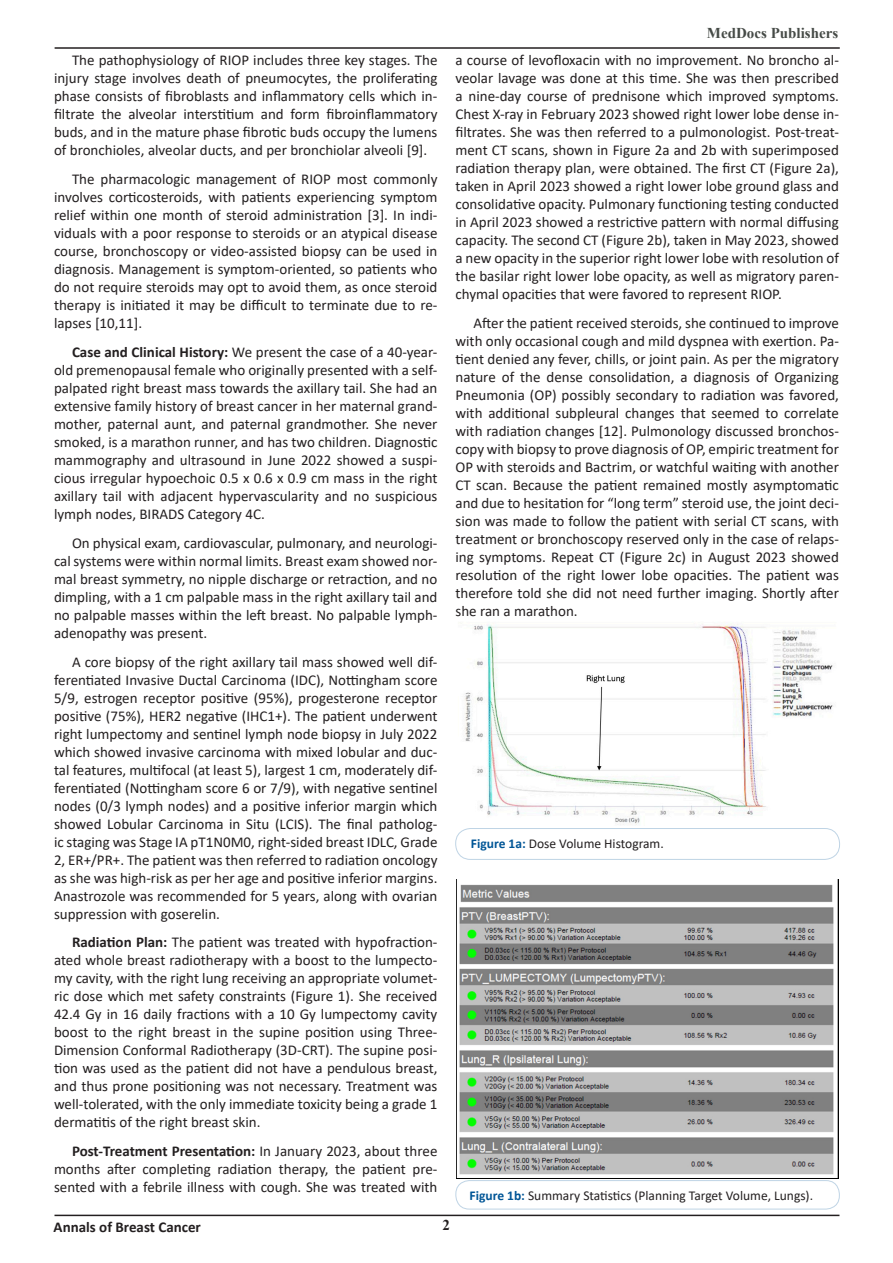
<style>
.page{position:relative;width:893px;height:1263px;background:#fff}
.page>*{position:absolute;margin:0;border:0;box-sizing:border-box;transform-origin:0 0}
.t1{font:15px/18px "Calibri";color:#231f20;text-align:justify}
.t2{font:700 15px "Calibri";color:#231f20}
.t3{font:700 15px "Times New Roman";color:#464b47}
.t4{font:700 15px "Times New Roman";color:#231f20}
.t5{font:13.5px "Calibri";color:#231f20}
.s1{font-weight:700}
.s2{font-weight:700;color:#005596}
</style>
<div class="page">
<hr style="left:55px;top:47px;width:785px;height:2px;background:#231f20">
<hr style="left:54px;top:1214px;width:785px;height:2px;background:#231f20">
<img style="left:461px;top:623px;width:372px;height:202px">
<div style="left:455px;top:828px;width:385px;height:31px;border:1px solid #bfd4e5;border-radius:15px"></div>
<div style="left:456px;top:1180px;width:383px;height:29px;border:1px solid #bfd4e5;border-radius:13px"></div>
<img style="left:456px;top:879px;width:382px;height:299px">
<p class="t1" style="left:54px;top:51px;width:385px;text-indent:18px">The pathophysiology of RIOP includes three key stages. The injury stage involves death of pneumocytes, the proliferating phase consists of fibroblasts and inflammatory cells which in&shy;filtrate the alveolar interstitium and form fibroinflammatory buds, and in the mature phase fibrotic buds occupy the lumens of bronchioles, alveolar ducts, and per bronchiolar alveoli [9].</p>
<p class="t1" style="left:54px;top:170px;width:385px;text-indent:18px">The pharmacologic management of RIOP most commonly involves corticosteroids, with patients experiencing symptom relief within one month of steroid administration [3]. In indi&shy;viduals with a poor response to steroids or an atypical disease course, bronchoscopy or video-assisted biopsy can be used in diagnosis. Management is symptom-oriented, so patients who do not require steroids may opt to avoid them, as once steroid therapy is initiated it may be difficult to terminate due to re&shy;lapses [10,11].</p>
<p class="t1" style="left:54px;top:342px;width:385px;text-indent:18px"><span class="s1">Case and Clinical History:</span> We present the case of a 40-year&shy;old premenopausal female who originally presented with a self&shy;palpated right breast mass towards the axillary tail. She had an extensive family history of breast cancer in her maternal grand&shy;mother, paternal aunt, and paternal grandmother. She never smoked, is a marathon runner, and has two children. Diagnostic mammography and ultrasound in June 2022 showed a suspi&shy;cious irregular hypoechoic 0.5 x 0.6 x 0.9 cm mass in the right axillary tail with adjacent hypervascularity and no suspicious lymph nodes, BIRADS Category 4C.</p>
<p class="t1" style="left:54px;top:533px;width:385px;text-indent:18px">On physical exam, cardiovascular, pulmonary, and neurologi&shy;cal systems were within normal limits. Breast exam showed nor&shy;mal breast symmetry, no nipple discharge or retraction, and no dimpling, with a 1 cm palpable mass in the right axillary tail and no palpable masses within the left breast. No palpable lymph&shy;adenopathy was present.</p>
<p class="t1" style="left:54px;top:652px;width:385px;text-indent:18px">A core biopsy of the right axillary tail mass showed well dif&shy;ferentiated Invasive Ductal Carcinoma (IDC), Nottingham score 5/9, estrogen receptor positive (95%), progesterone receptor positive (75%), HER2 negative (IHC1+). The patient underwent right lumpectomy and sentinel lymph node biopsy in July 2022 which showed invasive carcinoma with mixed lobular and duc&shy;tal features, multifocal (at least 5), largest 1 cm, moderately dif&shy;ferentiated (Nottingham score 6 or 7/9), with negative sentinel nodes (0/3 lymph nodes) and a positive inferior margin which showed Lobular Carcinoma in Situ (LCIS). The final patholog&shy;ic staging was Stage IA pT1N0M0, right-sided breast IDLC, Grade 2, ER+/PR+. The patient was then referred to radiation oncology as she was high-risk as per her age and positive inferior margins.<br>Anastrozole was recommended for 5 years, along with ovarian suppression with goserelin.</p>
<p class="t1" style="left:54px;top:933px;width:385px;text-indent:18px"><span class="s1">Radiation Plan:</span> The patient was treated with hypofraction&shy;ated whole breast radiotherapy with a boost to the lumpecto&shy;my cavity, with the right lung receiving an appropriate volumet&shy;ric dose which met safety constraints (Figure 1). She received 42.4 Gy in 16 daily fractions with a 10 Gy lumpectomy cavity boost to the right breast in the supine position using Three-Dimension Conformal Radiotherapy (3D-CRT). The supine posi&shy;tion was used as the patient did not have a pendulous breast, and thus prone positioning was not necessary. Treatment was well-tolerated, with the only immediate toxicity being a grade 1 dermatitis of the right breast skin.</p>
<p class="t1" style="left:54px;top:1142px;width:385px;text-indent:18px"><span class="s1">Post-Treatment Presentation:</span> In January 2023, about three months after completing radiation therapy, the patient pre&shy;sented with a febrile illness with cough. She was treated with</p>
<p class="t3" style="left:707px;top:22px;width:133px">MedDocs Publishers</p>
<p class="t1" style="left:455px;top:51px;width:385px">a course of levofloxacin with no improvement. No broncho al&shy;veolar lavage was done at this time. She was then prescribed a nine-day course of prednisone which improved symptoms.<br>Chest X-ray in February 2023 showed right lower lobe dense in&shy;filtrates. She was then referred to a pulmonologist. Post-treat&shy;ment CT scans, shown in Figure 2a and 2b with superimposed radiation therapy plan, were obtained. The first CT (Figure 2a), taken in April 2023 showed a right lower lobe ground glass and consolidative opacity. Pulmonary functioning testing conducted in April 2023 showed a restrictive pattern with normal diffusing capacity. The second CT (Figure 2b), taken in May 2023, showed a new opacity in the superior right lower lobe with resolution of the basilar right lower lobe opacity, as well as migratory paren&shy;chymal opacities that were favored to represent RIOP.</p>
<p class="t1" style="left:455px;top:314px;width:385px;text-indent:18px">After the patient received steroids, she continued to improve with only occasional cough and mild dyspnea with exertion. Pa&shy;tient denied any fever, chills, or joint pain. As per the migratory nature of the dense consolidation, a diagnosis of Organizing Pneumonia (OP) possibly secondary to radiation was favored, with additional subpleural changes that seemed to correlate with radiation changes [12]. Pulmonology discussed bronchos&shy;copy with biopsy to prove diagnosis of OP, empiric treatment for OP with steroids and Bactrim, or watchful waiting with another CT scan. Because the patient remained mostly asymptomatic and due to hesitation for “long term” steroid use, the joint deci&shy;sion was made to follow the patient with serial CT scans, with treatment or bronchoscopy reserved only in the case of relaps&shy;ing symptoms. Repeat CT (Figure 2c) in August 2023 showed resolution of the right lower lobe opacities. The patient was therefore told she did not need further imaging. Shortly after she ran a marathon.</p>
<p class="t5" style="left:471px;top:834px;width:194px"><span class="s2">Figure 1a:</span> Dose Volume Histogram.</p>
<p class="t5" style="left:470px;top:1186px;width:345px"><span class="s2">Figure 1b:</span> Summary Statistics (Planning Target Volume, Lungs).</p>
<p class="t2" style="left:54px;top:1217px;width:149px">Annals of Breast Cancer</p>
<p class="t4" style="left:442px;top:1214px;width:9px">2</p>
</div>
